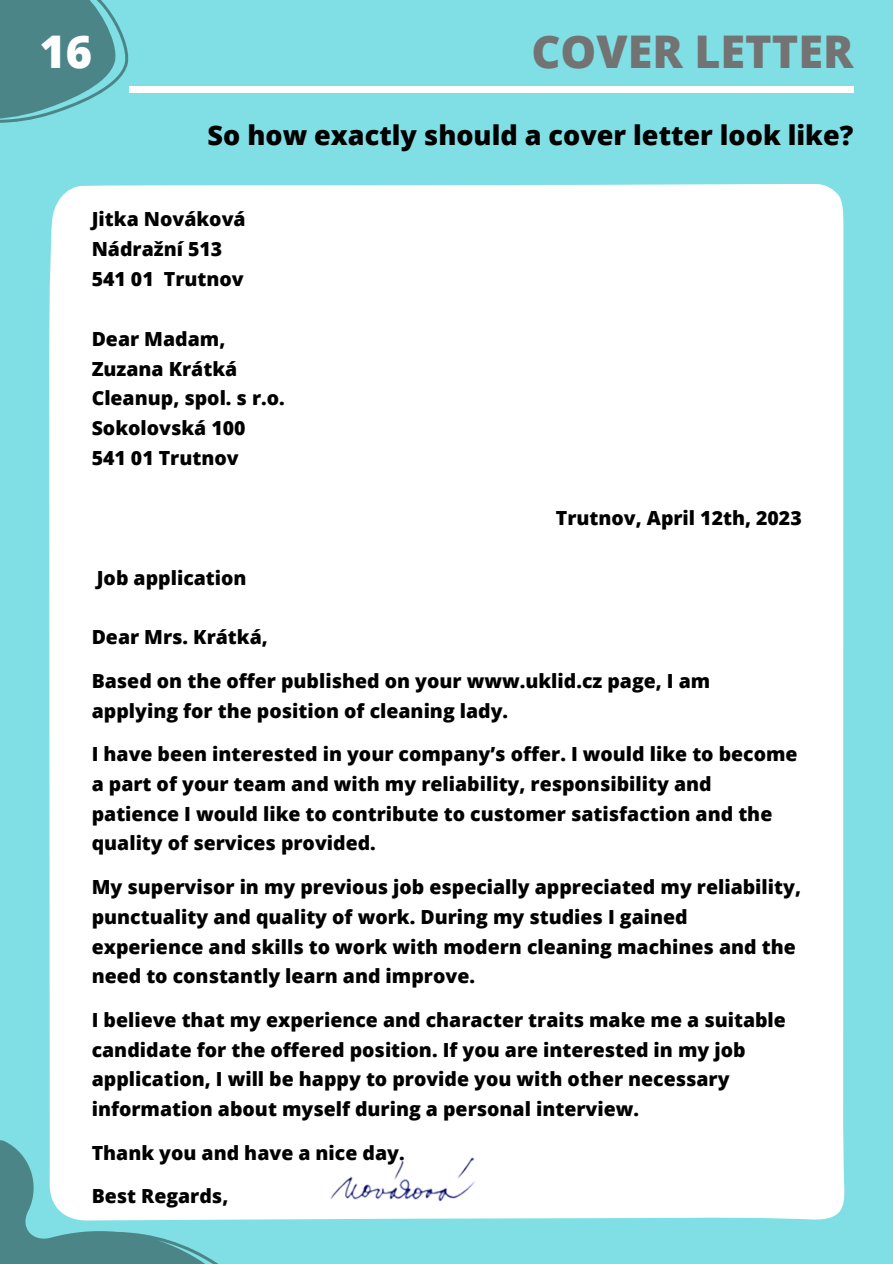
<style>
.page{position:relative;width:893px;height:1264px;background:#fff}
.page>*{position:absolute;margin:0;border:0;box-sizing:border-box;transform-origin:0 0}
.t1{font:800 45px "Open Sans";color:#737373}
.t2{font:800 45px "Open Sans";color:#fff}
.t3{font:800 27px "Open Sans";color:#000}
.t4{font:800 19.5px/29.8px "Open Sans";color:#000}
</style>
<div class="page">
<div style="left:0;top:0;width:892px;height:1263px;background:#7fdfe4"></div>
<svg style="left:0;top:0;width:128px;height:123px"></svg>
<div style="left:129px;top:86px;width:725px;height:6px;background:#fff"></div>
<svg style="left:0;top:1140px;width:217px;height:123px"></svg>
<div style="left:49px;top:184px;width:795px;height:1036px;background:#fff"></div>
<img style="left:328px;top:1149px;width:151px;height:63px">
<h1 class="t2" style="left:39px;top:19px;width:54px">16</h1>
<h1 class="t1" style="left:531px;top:19px;width:323px">COVER LETTER</h1>
<h2 class="t3" style="left:208px;top:116px;width:647px">So how exactly should a cover letter look like?</h2>
<p class="t4" style="left:92px;top:204px;width:155px">Jitka Nováková<br>Nádražní 513<br>541 01 Trutnov</p>
<p class="t4" style="left:92px;top:323px;width:195px">Dear Madam,<br>Zuzana Krátká<br>Cleanup, spol. s r.o.<br>Sokolovská 100<br>541 01 Trutnov</p>
<p class="t4" style="left:556px;top:502px;width:247px">Trutnov, April 12th, 2023</p>
<p class="t4" style="left:97px;top:562px;width:151px">Job application</p>
<p class="t4" style="left:92px;top:622px;width:177px">Dear Mrs. Krátká,</p>
<p class="t4" style="left:92px;top:665px;width:620px">Based on the offer published on your www.uklid.cz page, I am applying for the position of cleaning lady.</p>
<p class="t4" style="left:92px;top:738px;width:707px">I have been interested in your company’s offer. I would like to become a part of your team and with my reliability, responsibility and patience I would like to contribute to customer satisfaction and the quality of services provided.</p>
<p class="t4" style="left:92px;top:871px;width:710px">My supervisor in my previous job especially appreciated my reliability, punctuality and quality of work. During my studies I gained experience and skills to work with modern cleaning machines and the need to constantly learn and improve.</p>
<p class="t4" style="left:92px;top:1004px;width:695px">I believe that my experience and character traits make me a suitable candidate for the offered position. If you are interested in my job application, I will be happy to provide you with other necessary information about myself during a personal interview.</p>
<p class="t4" style="left:92px;top:1137px;width:314px">Thank you and have a nice day.</p>
<p class="t4" style="left:92px;top:1180px;width:138px">Best Regards,</p>
</div>
